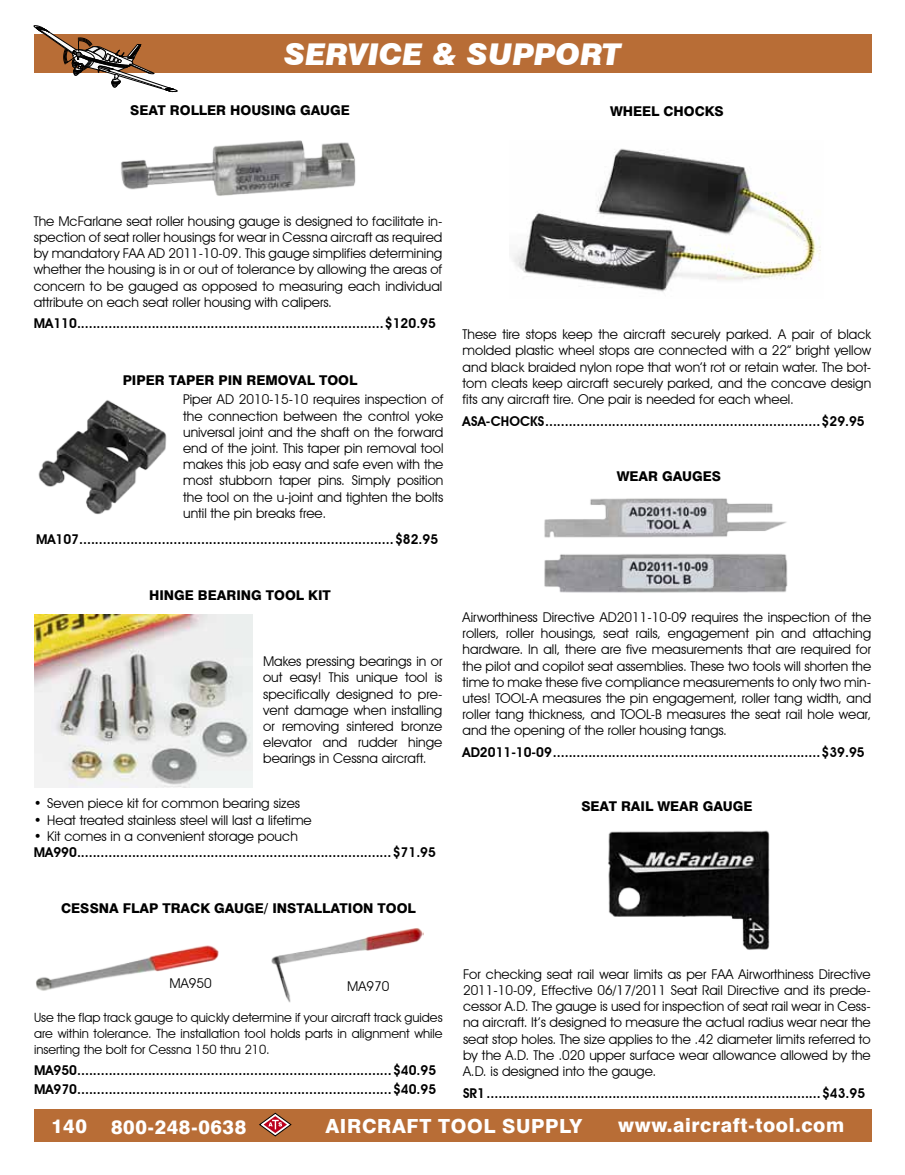
<style>
.page{position:relative;width:905px;height:1175px;background:#fff}
.page>*{position:absolute;margin:0;border:0;box-sizing:border-box;transform-origin:0 0}
.t1{font:italic 900 30px "Swiss 721 BT";color:#fff}
.t2{font:800 19.5px "Swiss 721 BT";letter-spacing:.03em;color:#fff}
.t3{font:13.5px/16.2px "Avant Garde IT Cby BT";color:#000;text-align:justify}
.t4{font:600 13.5px/18.9px "Avant Garde IT Cby BT";color:#000}
.t5{font:800 13.5px "Swiss 721 BT";color:#000}
.t6{font:12.75px/15.8px "Avant Garde IT Cby BT";color:#000;text-align:justify}
</style>
<div class="page">
<div style="left:34px;top:1109px;width:837px;height:32px;background:#b86d36"></div>
<svg style="left:259px;top:1112px;width:33px;height:24px"></svg>
<img style="left:544px;top:498px;width:244px;height:95px">
<img style="left:608px;top:830px;width:162px;height:120px">
<img style="left:121px;top:140px;width:235px;height:56px">
<div style="left:34px;top:34px;width:837px;height:39px;background:#b86d36"></div>
<img style="left:36px;top:945px;width:183px;height:46px">
<img style="left:271px;top:928px;width:152px;height:75px">
<img style="left:513px;top:148px;width:308px;height:144px">
<img style="left:38px;top:400px;width:129px;height:115px">
<img style="left:34px;top:615px;width:218px;height:172px">
<svg style="left:34px;top:26px;width:143px;height:66px"></svg>
<h1 class="t1" style="left:284px;top:36px;width:338px">SERVICE &amp; SUPPORT</h1>
<p class="t5" style="left:130px;top:102px;width:221px">SEAT ROLLER HOUSING GAUGE</p>
<p class="t5" style="left:610px;top:103px;width:115px">WHEEL CHOCKS</p>
<p class="t3" style="left:34px;top:213px;width:410px">The McFarlane seat roller housing gauge is designed to facilitate in&shy;spection of seat roller housings for wear in Cessna aircraft as required by mandatory FAA AD 2011-10-09. This gauge simplifies determining whether the housing is in or out of tolerance by allowing the areas of concern to be gauged as opposed to measuring each individual attribute on each seat roller housing with calipers.</p>
<p class="t4" style="left:34px;top:314px;width:403px">MA110..............................................................................$120.95</p>
<p class="t5" style="left:123px;top:371px;width:236px">PIPER TAPER PIN REMOVAL TOOL</p>
<p class="t3" style="left:183px;top:391px;width:262px">Piper AD 2010-15-10 requires inspection of the connection between the control yoke universal joint and the shaft on the forward end of the joint. This taper pin removal tool makes this job easy and safe even with the most stubborn taper pins. Simply position the tool on the u-joint and tighten the bolts until the pin breaks free.</p>
<p class="t4" style="left:36px;top:529px;width:403px">MA107................................................................................$82.95</p>
<p class="t5" style="left:149px;top:587px;width:183px">HINGE BEARING TOOL KIT</p>
<p class="t3" style="left:263px;top:653px;width:181px">Makes pressing bearings in or out easy! This unique tool is specifically designed to pre&shy;vent damage when installing or removing sintered bronze elevator and rudder hinge bearings in Cessna aircraft.</p>
<p class="t3" style="left:34px;top:795px;width:268px">• Seven piece kit for common bearing sizes</p>
<p class="t3" style="left:34px;top:811px;width:279px">• Heat treated stainless steel will last a lifetime</p>
<p class="t3" style="left:34px;top:827px;width:266px">• Kit comes in a convenient storage pouch</p>
<p class="t4" style="left:34px;top:842px;width:403px">MA990................................................................................$71.95</p>
<p class="t5" style="left:61px;top:900px;width:356px">CESSNA FLAP TRACK GAUGE/ INSTALLATION TOOL</p>
<p class="t3" style="left:462px;top:326px;width:410px">These tire stops keep the aircraft securely parked. A pair of black molded plastic wheel stops are connected with a 22” bright yellow and black braided nylon rope that won’t rot or retain water. The bot&shy;tom cleats keep aircraft securely parked, and the concave design fits any aircraft tire. One pair is needed for each wheel.</p>
<p class="t4" style="left:462px;top:411px;width:403px">ASA-CHOCKS......................................................................$29.95</p>
<p class="t5" style="left:616px;top:468px;width:106px">WEAR GAUGES</p>
<p class="t3" style="left:462px;top:609px;width:410px">Airworthiness Directive AD2011-10-09 requires the inspection of the rollers, roller housings, seat rails, engagement pin and attaching hardware. In all, there are five measurements that are required for the pilot and copilot seat assemblies. These two tools will shorten the time to make these five compliance measurements to only two min&shy;utes! TOOL-A measures the pin engagement, roller tang width, and roller tang thickness, and TOOL-B measures the seat rail hole wear, and the opening of the roller housing tangs.</p>
<p class="t4" style="left:462px;top:742px;width:403px">AD2011-10-09....................................................................$39.95</p>
<p class="t5" style="left:581px;top:797px;width:173px">SEAT RAIL WEAR GAUGE</p>
<p class="t3" style="left:169px;top:974px;width:44px">MA950</p>
<p class="t3" style="left:347px;top:977px;width:44px">MA970</p>
<p class="t6" style="left:34px;top:1009px;width:410px">Use the flap track gauge to quickly determine if your aircraft track guides are within tolerance. The installation tool holds parts in alignment while inserting the bolt for Cessna 150 thru 210.</p>
<p class="t4" style="left:34px;top:1061px;width:403px">MA950................................................................................$40.95<br>MA970................................................................................$40.95</p>
<p class="t3" style="left:463px;top:965px;width:409px">For checking seat rail wear limits as per FAA Airworthiness Directive 2011-10-09, Effective 06/17/2011 Seat Rail Directive and its prede&shy;cessor A.D. The gauge is used for inspection of seat rail wear in Cess&shy;na aircraft. It’s designed to measure the actual radius wear near the seat stop holes. The size applies to the .42 diameter limits referred to by the A.D. The .020 upper surface wear allowance allowed by the A.D. is designed into the gauge.</p>
<p class="t4" style="left:463px;top:1083px;width:403px">SR1.....................................................................................$43.95</p>
<h2 class="t2" style="left:51px;top:1115px;width:196px">140 800-248-0638</h2>
<h2 class="t2" style="left:325px;top:1114px;width:258px">AIRCRAFT TOOL SUPPLY</h2>
<h2 class="t2" style="left:618px;top:1113px;width:227px">www.aircraft-tool.com</h2>
</div>
